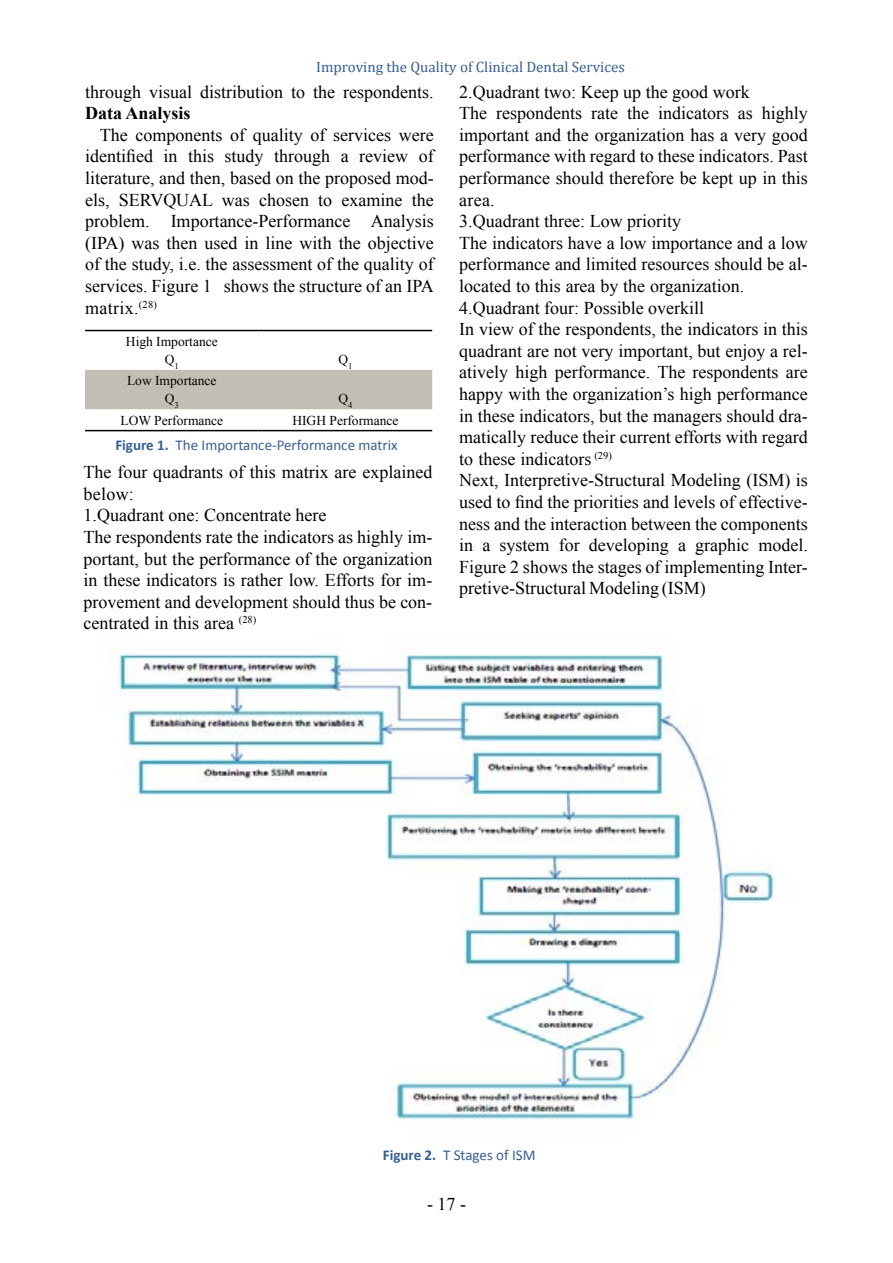
<style>
.page{position:relative;width:893px;height:1263px;background:#fff}
.page>*{position:absolute;margin:0;border:0;box-sizing:border-box;transform-origin:0 0}
.t1{font:18px/21.6px "Times New Roman";color:#000}
.t2{font:700 18px "Times New Roman";color:#000}
.t3{font:15px "Calibri";color:#365f91}
.t4{font:15px "Cambria";color:#365f91}
.t5{font:13.5px/18px "Times New Roman";color:#000;text-align:center}
.s1{font-weight:700}
</style>
<div class="page">
<img style="left:111px;top:644px;width:664px;height:476px">
<div style="left:85px;top:370px;width:347px;height:39px;background:#c2beb3"></div>
<hr style="left:85px;top:330px;width:174px;height:1px;background:#000">
<hr style="left:259px;top:330px;width:173px;height:1px;background:#000">
<hr style="left:85px;top:430px;width:174px;height:1px;background:#000">
<hr style="left:259px;top:430px;width:173px;height:1px;background:#000">
<p class="t4" style="left:316px;top:58px;width:310px">Improving the Quality of Clinical Dental Services</p>
<p class="t1" style="left:85px;top:80px;width:350px">through visual distribution to the respondents.</p>
<p class="t2" style="left:85px;top:101px;width:107px">Data Analysis</p>
<p class="t1" style="left:85px;top:124px;width:350px;text-align:justify;text-indent:15px">The components of quality of services were identified in this study through a review of literature, and then, based on the proposed mod&shy;els, SERVQUAL was chosen to examine the problem. Importance-Performance Analysis (IPA) was then used in line with the objective of the study, i.e. the assessment of the quality of services. Figure 1 shows the structure of an IPA matrix.<sup>(28)</sup></p>
<p class="t5" style="left:126px;top:332px;width:93px">High Importance<br>Q<sub>1</sub></p>
<p class="t5" style="left:127px;top:371px;width:91px">Low Importance<br>Q<sub>3</sub></p>
<p class="t5" style="left:338px;top:350px;width:16px">Q<sub>1</sub></p>
<p class="t5" style="left:338px;top:389px;width:16px">Q<sub>4</sub></p>
<p class="t5" style="left:120px;top:411px;width:104px">LOW Performance</p>
<p class="t5" style="left:292px;top:411px;width:108px">HIGH Performance</p>
<p class="t3" style="left:115px;top:435px;width:284px"><span class="s1">Figure 1.</span> The Importance-Performance matrix</p>
<p class="t1" style="left:84px;top:461px;width:350px">The four quadrants of this matrix are explained below:<br>1.Quadrant one: Concentrate here<br>The respondents rate the indicators as highly im&shy;portant, but the performance of the organization in these indicators is rather low. Efforts for im&shy;provement and development should thus be con&shy;centrated in this area <sup>(28)</sup></p>
<p class="t1" style="left:459px;top:80px;width:350px">2.Quadrant two: Keep up the good work<br>The respondents rate the indicators as highly important and the organization has a very good performance with regard to these indicators. Past performance should therefore be kept up in this area.<br>3.Quadrant three: Low priority<br>The indicators have a low importance and a low performance and limited resources should be al&shy;located to this area by the organization.<br>4.Quadrant four: Possible overkill<br>In view of the respondents, the indicators in this quadrant are not very important, but enjoy a rel&shy;atively high performance. The respondents are happy with the organization’s high performance in these indicators, but the managers should dra&shy;matically reduce their current efforts with regard to these indicators <sup>(29)<br></sup>Next, Interpretive-Structural Modeling (ISM) is used to find the priorities and levels of effective&shy;ness and the interaction between the components in a system for developing a graphic model.<br>Figure 2 shows the stages of implementing Inter&shy;pretive-Structural Modeling (ISM)</p>
<p class="t3" style="left:383px;top:1146px;width:154px"><span class="s1">Figure 2.</span> T Stages of ISM</p>
<p class="t1" style="left:427px;top:1192px;width:40px">- 17 -</p>
</div>
